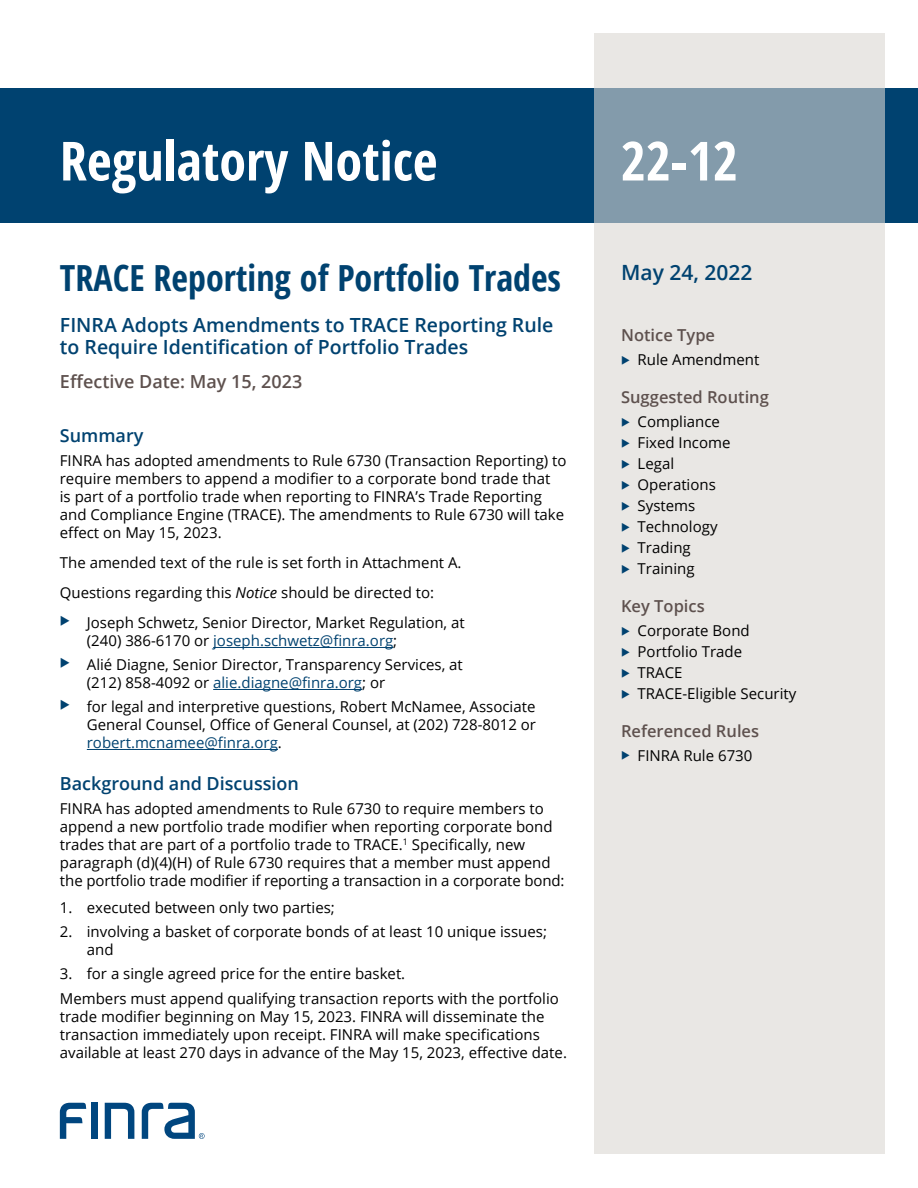
<style>
.page{position:relative;width:918px;height:1188px;background:#fff}
.page>*{position:absolute;margin:0;border:0;box-sizing:border-box;transform-origin:0 0}
.t1{font:700 54px "Open Sans Condensed";color:#fff}
.t2{font:700 36px "Open Sans Condensed";color:#004270}
.t3{font:600 21px "Open Sans";color:#004270}
.t4{font:600 19.5px/22.5px "Open Sans";color:#004270}
.t5{font:600 18px "Open Sans";color:#004270}
.t6{font:600 18px "Open Sans";color:#5e514e}
.t7{font:600 16.5px "Open Sans";color:#5e514e}
.t8{font:15px/18px "Open Sans";color:#000}
.s1{font-style:italic}
.s2{color:#004270}
</style>
<div class="page">
<div style="left:0;top:88px;width:918px;height:135px;background:#004270"></div>
<svg style="left:594px;top:34px;width:290px;height:1120px;background:#dcdddd"></svg>
<div style="left:91px;top:1103px;width:6px;height:36px;background:#00467f"></div>
<svg style="left:105px;top:1103px;width:29px;height:36px"></svg>
<svg style="left:60px;top:1103px;width:26px;height:36px"></svg>
<svg style="left:142px;top:1103px;width:63px;height:36px"></svg>
<hr style="left:213px;top:647px;width:180px;height:1px;background:#004270">
<hr style="left:213px;top:689px;width:149px;height:1px;background:#004270">
<hr style="left:87px;top:749px;width:191px;height:1px;background:#004270">
<svg style="left:622px;top:356px;width:8px;height:8px"></svg>
<svg style="left:622px;top:417px;width:8px;height:9px"></svg>
<svg style="left:622px;top:438px;width:8px;height:9px"></svg>
<svg style="left:622px;top:459px;width:8px;height:9px"></svg>
<svg style="left:622px;top:480px;width:8px;height:9px"></svg>
<svg style="left:622px;top:501px;width:8px;height:9px"></svg>
<svg style="left:622px;top:522px;width:8px;height:9px"></svg>
<svg style="left:622px;top:543px;width:8px;height:9px"></svg>
<svg style="left:622px;top:564px;width:8px;height:9px"></svg>
<svg style="left:622px;top:626px;width:8px;height:9px"></svg>
<svg style="left:622px;top:647px;width:8px;height:9px"></svg>
<svg style="left:622px;top:668px;width:8px;height:9px"></svg>
<svg style="left:622px;top:689px;width:8px;height:9px"></svg>
<svg style="left:622px;top:751px;width:8px;height:9px"></svg>
<h1 class="t1" style="left:60px;top:123px;width:379px">Regulatory Notice</h1>
<h1 class="t1" style="left:621px;top:123px;width:119px">22-12</h1>
<h2 class="t2" style="left:60px;top:253px;width:503px">TRACE Reporting of Portfolio Trades</h2>
<h3 class="t4" style="left:60px;top:313px;width:495px">FINRA Adopts Amendments to TRACE Reporting Rule to Require Identification of Portfolio Trades</h3>
<p class="t6" style="left:60px;top:370px;width:244px">Effective Date: May 15, 2023</p>
<p class="t5" style="left:60px;top:423px;width:85px">Summary</p>
<p class="t8" style="left:60px;top:452px;width:508px">FINRA has adopted amendments to Rule 6730 (Transaction Reporting) to require members to append a modifier to a corporate bond trade that<br>is part of a portfolio trade when reporting to FINRA’s Trade Reporting and Compliance Engine (TRACE). The amendments to Rule 6730 will take effect on May 15, 2023.</p>
<p class="t8" style="left:60px;top:548px;width:403px;line-height:30px">The amended text of the rule is set forth in Attachment A.<br>Questions regarding this <span class="s1">Notice</span> should be directed to:</p>
<p class="t8" style="left:87px;top:614px;width:380px">Joseph Schwetz, Senior Director, Market Regulation, at (240) 386-6170 or <span class="s2">joseph.schwetz@finra.org</span>;</p>
<p class="t8" style="left:87px;top:656px;width:378px">Alié Diagne, Senior Director, Transparency Services, at (212) 858-4092 or <span class="s2">alie.diagne@finra.org</span>; or</p>
<p class="t8" style="left:87px;top:698px;width:451px;text-align:justify">for legal and interpretive questions, Robert McNamee, Associate General Counsel, Office of General Counsel, at (202) 728-8012 or <span class="s2">robert.mcnamee@finra.org</span>.</p>
<p class="t5" style="left:60px;top:771px;width:241px">Background and Discussion</p>
<p class="t8" style="left:60px;top:800px;width:506px">FINRA has adopted amendments to Rule 6730 to require members to append a new portfolio trade modifier when reporting corporate bond trades that are part of a portfolio trade to TRACE.<sup>1</sup> Specifically, new paragraph (d)(4)(H) of Rule 6730 requires that a member must append the portfolio trade modifier if reporting a transaction in a corporate bond:</p>
<p class="t8" style="left:60px;top:898px;width:277px">1. executed between only two parties;</p>
<p class="t8" style="left:87px;top:922px;width:462px;text-indent:-27px">2. involving a basket of corporate bonds of at least 10 unique issues; and</p>
<p class="t8" style="left:60px;top:961px;width:501px;line-height:24.8px">3. for a single agreed price for the entire basket.<br>Members must append qualifying transaction reports with the portfolio</p>
<p class="t8" style="left:60px;top:1007px;width:509px">trade modifier beginning on May 15, 2023. FINRA will disseminate the transaction immediately upon receipt. FINRA will make specifications available at least 270 days in advance of the May 15, 2023, effective date.</p>
<h3 class="t3" style="left:621px;top:258px;width:133px">May 24, 2022</h3>
<p class="t7" style="left:621px;top:324px;width:96px">Notice Type</p>
<p class="t8" style="left:638px;top:351px;width:123px">Rule Amendment</p>
<p class="t7" style="left:621px;top:386px;width:149px">Suggested Routing</p>
<p class="t8" style="left:638px;top:411px;width:94px;line-height:21px">Compliance<br>Fixed Income<br>Legal<br>Operations<br>Systems<br>Technology<br>Trading<br>Training</p>
<p class="t7" style="left:621px;top:595px;width:85px">Key Topics</p>
<p class="t8" style="left:638px;top:620px;width:160px;line-height:21px">Corporate Bond<br>Portfolio Trade<br>TRACE<br>TRACE-Eligible Security</p>
<p class="t7" style="left:621px;top:720px;width:140px">Referenced Rules</p>
<p class="t8" style="left:638px;top:746px;width:116px">FINRA Rule 6730</p>
</div>
